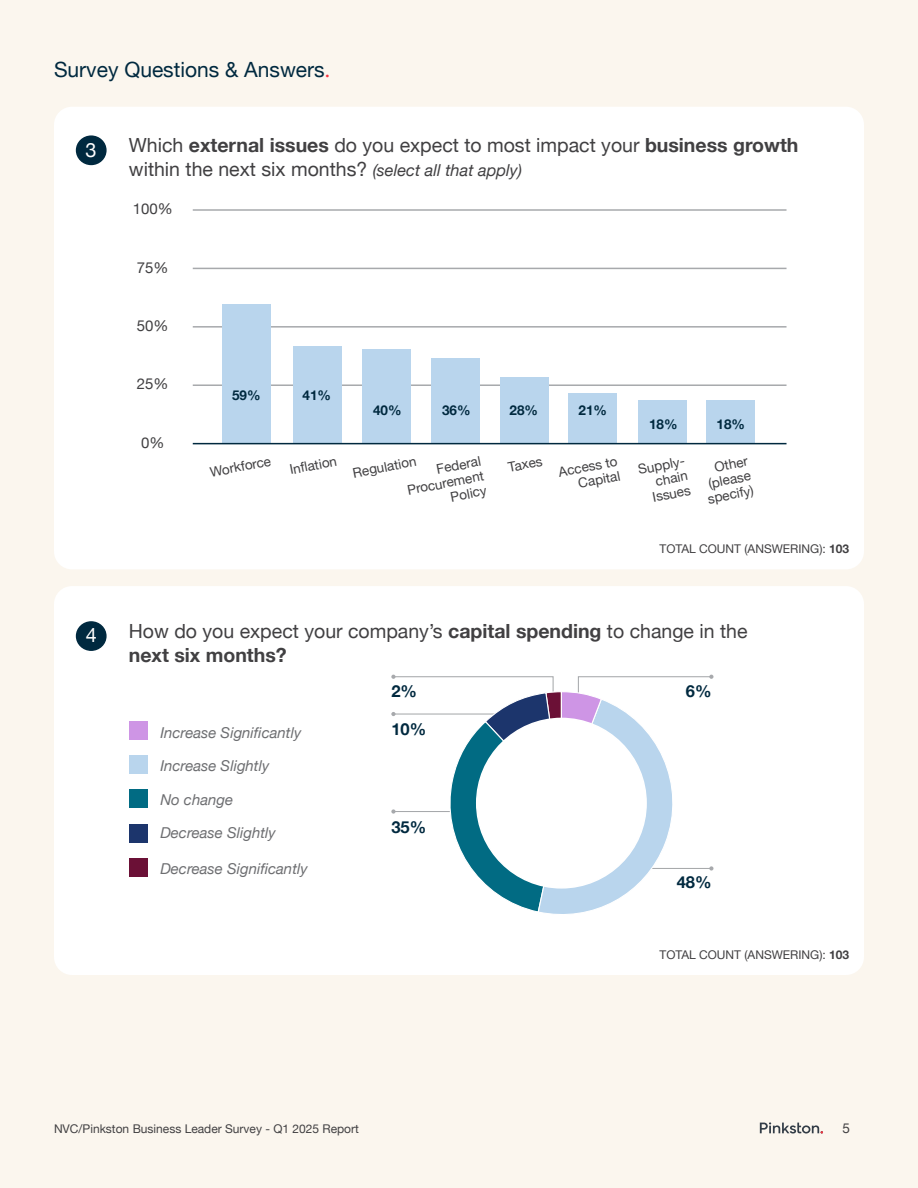
<style>
.page{position:relative;width:918px;height:1188px;background:#fbf6ee}
.page>*{position:absolute;margin:0;border:0;box-sizing:border-box;transform-origin:0 0}
.t1{font:21px "Helvetica Neue";color:#00293f}
.t2{font:19.95px "Helvetica Neue";color:#fff}
.t3{font:19.5px/24px "Helvetica Neue";color:#414042}
.t4{font:700 16.5px "Helvetica Neue";color:#00293f}
.t5{font:italic 15px "Helvetica Neue";color:#6d6e71}
.t6{font:15px "Helvetica Neue";color:#414042}
.t7{font:13.5px/15px "Helvetica Neue";color:#414042;text-align:right}
.t8{font:700 13.5px "Helvetica Neue";color:#00293f}
.t9{font:12px "Helvetica Neue";color:#414042}
.s1{font-family:"Playfair Display";color:#f6333f}
.s2{font-weight:700}
.s3{font-style:italic;font-size:16.5px}
</style>
<div class="page">
<svg style="left:760px;top:1122px;width:63px;height:12px"></svg>
<div style="left:54px;top:107px;width:810px;height:462px;background:#fff;border-radius:18px"></div>
<hr style="left:193px;top:209px;width:594px;height:2px;background:#a7a9ac">
<hr style="left:193px;top:268px;width:594px;height:1px;background:#a7a9ac">
<hr style="left:193px;top:326px;width:594px;height:2px;background:#a7a9ac">
<hr style="left:193px;top:384px;width:594px;height:2px;background:#a7a9ac">
<div style="left:362px;top:349px;width:49px;height:94px;background:#b9d5ed"></div>
<div style="left:293px;top:347px;width:49px;height:96px;background:#b9d5ed"></div>
<div style="left:54px;top:586px;width:810px;height:389px;background:#fff;border-radius:18px"></div>
<div style="left:129px;top:721px;width:19px;height:19px;background:#ce95e5"></div>
<div style="left:129px;top:790px;width:19px;height:18px;background:#016b83"></div>
<div style="left:129px;top:755px;width:19px;height:19px;background:#b9d5ed"></div>
<div style="left:129px;top:824px;width:19px;height:19px;background:#1c356c"></div>
<div style="left:129px;top:858px;width:19px;height:19px;background:#6b1036"></div>
<div style="left:77px;top:136px;width:29px;height:28px;background:#00293f;border-radius:50%"></div>
<div style="left:76px;top:135px;width:31px;height:30px;border:2px solid #00293f;border-radius:50%"></div>
<div style="left:77px;top:622px;width:29px;height:28px;background:#00293f;border-radius:50%"></div>
<div style="left:76px;top:621px;width:31px;height:30px;border:2px solid #00293f;border-radius:50%"></div>
<div style="left:223px;top:305px;width:48px;height:138px;background:#b9d5ed"></div>
<div style="left:431px;top:358px;width:49px;height:85px;background:#b9d5ed"></div>
<div style="left:568px;top:394px;width:48px;height:49px;background:#b9d5ed"></div>
<div style="left:500px;top:377px;width:49px;height:66px;background:#b9d5ed"></div>
<div style="left:706px;top:401px;width:48px;height:42px;background:#b9d5ed"></div>
<div style="left:638px;top:401px;width:49px;height:42px;background:#b9d5ed"></div>
<hr style="left:193px;top:443px;width:594px;height:1px;background:#00293f">
<svg style="left:391px;top:675px;width:323px;height:239px"></svg>
<div style="left:477px;top:718px;width:169px;height:170px;background:#fff;border-radius:50%"></div>
<p class="t1" style="left:54px;top:54px;width:277px">Survey Questions &amp; Answers<span class="s1">.</span></p>
<p class="t2" style="left:85px;top:135px;width:13px">3</p>
<p class="t2" style="left:86px;top:621px;width:13px">4</p>
<p class="t3" style="left:129px;top:135px;width:671px">Which <span class="s2">external issues</span> do you expect to most impact your <span class="s2">business growth </span>within the next six months? <span class="s3">(select all that apply)</span></p>
<p class="t6" style="left:133px;top:198px;width:42px">100%</p>
<p class="t6" style="left:137px;top:257px;width:33px">75%</p>
<p class="t6" style="left:137px;top:315px;width:33px">50%</p>
<p class="t6" style="left:137px;top:372px;width:33px">25%</p>
<p class="t6" style="left:141px;top:432px;width:25px">0%</p>
<p class="t8" style="left:232px;top:384px;width:30px">59%</p>
<p class="t7" style="left:209px;top:466px;width:63px;rotate:-11deg">Workforce</p>
<p class="t8" style="left:303px;top:384px;width:30px">41%</p>
<p class="t8" style="left:373px;top:399px;width:30px">40%</p>
<p class="t8" style="left:442px;top:399px;width:30px">36%</p>
<p class="t7" style="left:289px;top:463px;width:49px;rotate:-11deg">Infl ation</p>
<p class="t7" style="left:403px;top:469px;width:79px;rotate:-11deg">Federal<br>Procurement<br>Policy</p>
<p class="t7" style="left:352px;top:466px;width:66px;rotate:-11deg">Regulation</p>
<p class="t8" style="left:510px;top:399px;width:30px">28%</p>
<p class="t8" style="left:579px;top:399px;width:30px">21%</p>
<p class="t7" style="left:507px;top:461px;width:36px;rotate:-11deg">Taxes</p>
<p class="t7" style="left:557px;top:465px;width:61px;rotate:-11deg">Access to<br>Capital</p>
<p class="t8" style="left:649px;top:414px;width:30px">18%</p>
<p class="t7" style="left:637px;top:463px;width:50px;rotate:-11deg">Supply&shy;chain<br>Issues</p>
<p class="t8" style="left:717px;top:414px;width:30px">18%</p>
<p class="t7" style="left:701px;top:463px;width:48px;text-align:justify;text-indent:13px;rotate:-11deg">Other (please specify)</p>
<p class="t9" style="left:660px;top:540px;width:191px">TOTAL COUNT (ANSWERING): <span class="s2">103</span></p>
<p class="t3" style="left:129px;top:620px;width:620px">How do you expect your company’s <span class="s2">capital spending</span> to change in the <span class="s2">next six months?</span></p>
<p class="t5" style="left:160px;top:722px;width:142px">Increase Significantly</p>
<p class="t5" style="left:160px;top:755px;width:110px">Increase Slightly</p>
<p class="t5" style="left:160px;top:788px;width:74px">No change</p>
<p class="t5" style="left:160px;top:822px;width:117px">Decrease Slightly</p>
<p class="t5" style="left:160px;top:858px;width:149px">Decrease Significantly</p>
<p class="t4" style="left:391px;top:678px;width:27px">2%</p>
<p class="t4" style="left:391px;top:717px;width:36px">10%</p>
<p class="t4" style="left:391px;top:814px;width:36px">35%</p>
<p class="t4" style="left:686px;top:678px;width:27px">6%</p>
<p class="t4" style="left:677px;top:870px;width:36px">48%</p>
<p class="t9" style="left:660px;top:946px;width:191px">TOTAL COUNT (ANSWERING): <span class="s2">103</span></p>
<p class="t9" style="left:54px;top:1120px;width:306px">NVC/Pinkston Business Leader Survey - Q1 2025 Report</p>
<p class="t7" style="left:842px;top:1121px;width:9px">5</p>
</div>
